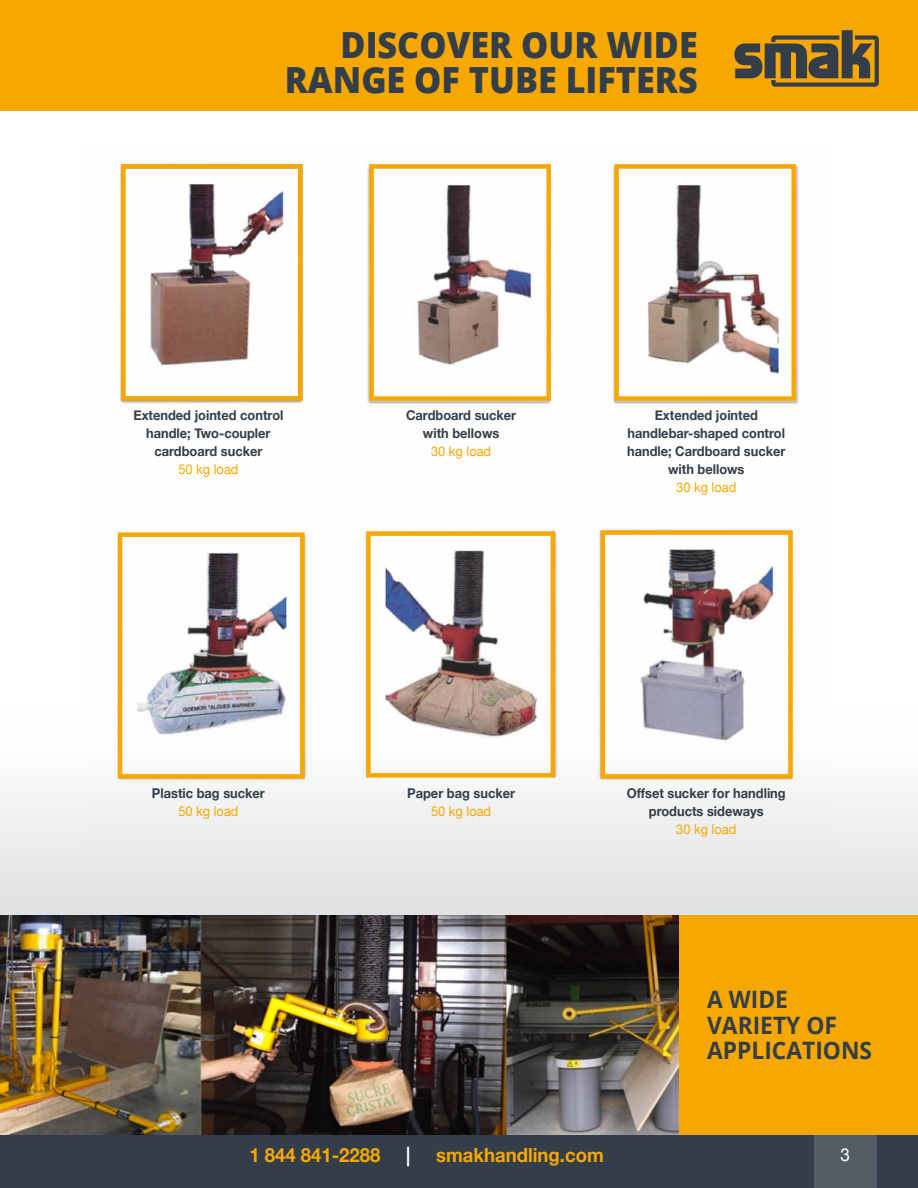
<style>
.page{position:relative;width:918px;height:1188px;background:#fff}
.page>*{position:absolute;margin:0;border:0;box-sizing:border-box;transform-origin:0 0}
.t1{font:800 36px/34.5px "Open Sans";color:#333e48;text-align:right;scale:.95 1}
.t2{font:700 24px/25.5px "Open Sans";color:#333e48;scale:.95 1}
.t3{font:700 19.5px "Helvetica Neue";color:#f7a800;scale:.95 1}
.t4{font:700 19.5px "Helvetica Neue";color:#fff;scale:.95 1}
.t5{font:18px "Helvetica Neue";color:#fff;scale:.95 1}
.t6{font:700 13.5px/18px "Helvetica Neue";color:#333e48;text-align:center;scale:.95 1}
.t7{font:13.5px "Helvetica Neue";color:#f7a800;scale:.95 1}
</style>
<div class="page">
<div style="left:0;top:1134px;width:918px;height:54px;background:#333e48"></div>
<div style="left:814px;top:1135px;width:62px;height:53px;background:#545d65"></div>
<hr style="left:0;top:1133px;width:918px;height:2px;background:#f7a800">
<div style="left:0;top:704px;width:918px;height:212px;background:linear-gradient(to bottom,#fff,#dee0e3)"></div>
<img style="left:0;top:915px;width:679px;height:219px">
<div style="left:679px;top:915px;width:239px;height:219px;background:#f7a800"></div>
<div style="left:0;top:0;width:918px;height:110px;background:#f7a800"></div>
<svg style="left:734px;top:30px;width:145px;height:57px"></svg>
<img style="left:85px;top:164px;width:748px;height:689px">
<div style="left:121px;top:164px;width:182px;height:237px;border:4px solid #f7a800"></div>
<div style="left:118px;top:532px;width:187px;height:247px;border:4px solid #f7a800"></div>
<div style="left:369px;top:164px;width:182px;height:237px;border:4px solid #f7a800"></div>
<div style="left:366px;top:531px;width:189px;height:247px;border:4px solid #f7a800"></div>
<div style="left:614px;top:164px;width:182px;height:237px;border:4px solid #f7a800"></div>
<div style="left:601px;top:530px;width:192px;height:249px;border:4px solid #f7a800"></div>
<h1 class="t1" style="left:285px;top:26px;width:436px">DISCOVER OUR WIDE<br>RANGE OF TUBE LIFTERS</h1>
<p class="t6" style="left:133px;top:406px;width:159px">Extended jointed control handle; Two-coupler cardboard sucker</p>
<p class="t7" style="left:178px;top:462px;width:65px">50 kg load</p>
<p class="t6" style="left:406px;top:406px;width:118px">Cardboard sucker with bellows</p>
<p class="t7" style="left:431px;top:444px;width:65px">30 kg load</p>
<p class="t6" style="left:627px;top:406px;width:168px">Extended jointed handlebar-shaped control handle; Cardboard sucker with bellows</p>
<p class="t7" style="left:676px;top:480px;width:65px">30 kg load</p>
<p class="t6" style="left:152px;top:784px;width:120px">Plastic bag sucker</p>
<p class="t7" style="left:178px;top:803px;width:65px">50 kg load</p>
<p class="t6" style="left:407px;top:784px;width:115px">Paper bag sucker</p>
<p class="t7" style="left:431px;top:803px;width:65px">50 kg load</p>
<p class="t6" style="left:627px;top:784px;width:169px">Offset sucker for handling products sideways</p>
<p class="t7" style="left:676px;top:821px;width:65px">30 kg load</p>
<h3 class="t3" style="left:249px;top:1143px;width:140px">1 844 841-2288</h3>
<h3 class="t4" style="left:406px;top:1143px;width:6px">|</h3>
<h3 class="t3" style="left:436px;top:1143px;width:178px">smakhandling.com</h3>
<h2 class="t2" style="left:707px;top:986px;width:83px">A WI DE<br>VARIET</h2>
<h2 class="t2" style="left:707px;top:1011px;width:157px;text-indent:79px">Y OF<br>APPLICATIONS</h2>
<h3 class="t5" style="left:841px;top:1144px;width:12px">3</h3>
</div>
